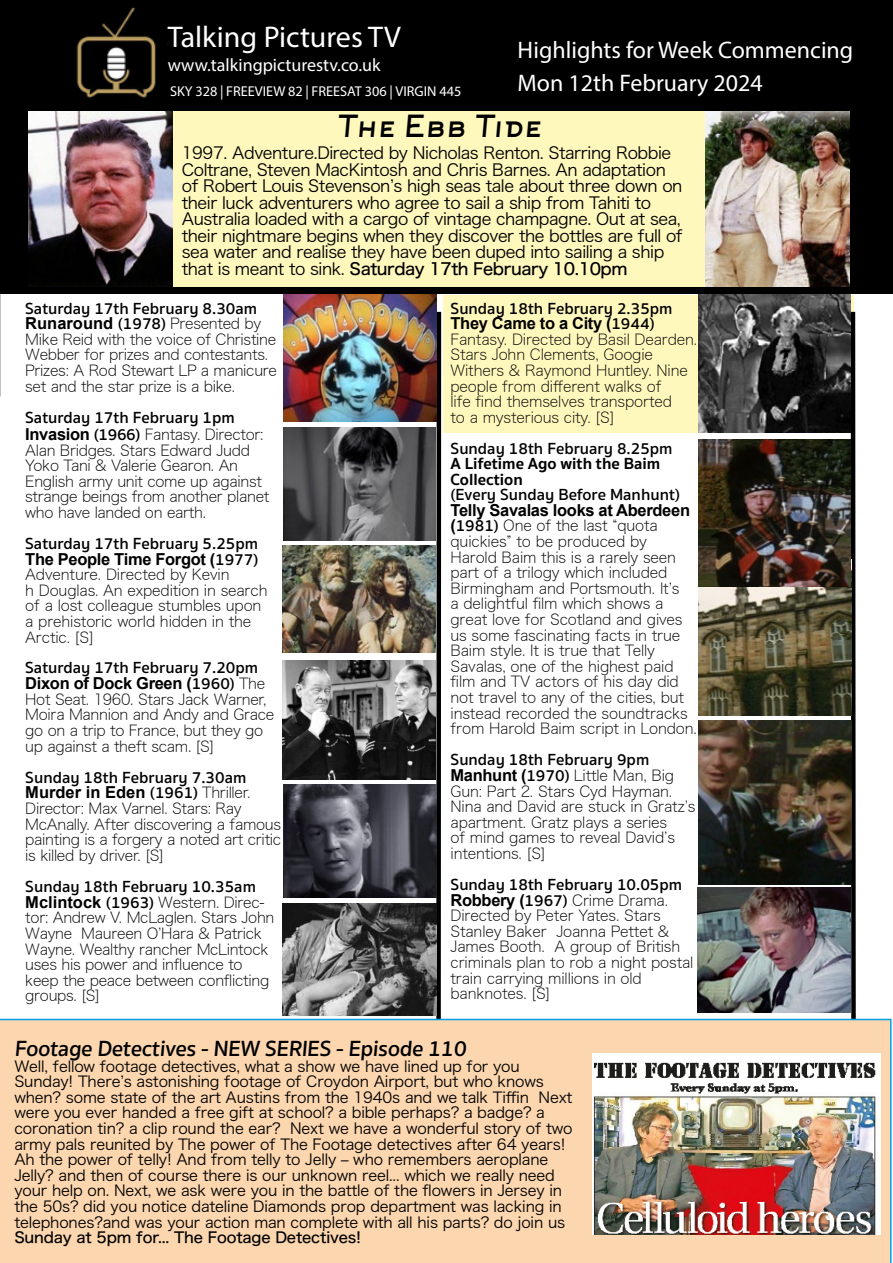
<style>
.page{position:relative;width:893px;height:1263px;background:#fff}
.page>*{position:absolute;margin:0;border:0;box-sizing:border-box;transform-origin:0 0}
.t1{font:30px "Myriad Pro";color:#fff}
.t2{font:30px "Arkhip";color:#000}
.t3{font:24px/33px "Myriad Pro";color:#fff}
.t4{font:600 22.5px "Sukhumvit Set";color:#000}
.t5{font:18px "Myriad Pro";color:#fff}
.t6{font:16.5px/16.5px "Hiragino Sans W3";letter-spacing:-.025em;color:#000}
.t7{font:600 16.5px "Sukhumvit Set";color:#000}
.t8{font:700 16.5px "Arial";letter-spacing:-.02em;color:#000}
.t9{font:16.5px "Hiragino Sans W5";letter-spacing:-.025em;color:#000}
.t10{font:700 16.5px/15.5px "Sukhumvit Set";color:#000}
.t11{font:700 16.5px "Arial";color:#000}
.t12{font:15px/15.6px "Hiragino Sans W1";letter-spacing:-.01em;color:#000}
.t13{font:15px/15.6px "Hiragino Sans W3";letter-spacing:-.01em;color:#000}
.t14{font:15px "Hiragino Sans W5";letter-spacing:-.01em;color:#000}
.t15{font:14.25px "Myriad Pro";color:#fff}
.s1{font-family:"Hiragino Sans W3"}
.s2{font-family:"Arial";font-weight:700;font-size:16.5px}
.s3{font-family:"Sukhumvit Set";font-weight:600;font-size:16.5px}
.s4{font-family:"Sukhumvit Set";font-weight:600}
.s5{font-family:"Hiragino Sans W1";font-weight:400;font-size:15px}
</style>
<div class="page">
<div style="left:443px;top:295px;width:411px;height:138px;background:#fff8bd"></div>
<div style="left:0;top:0;width:893px;height:293px;background:#000"></div>
<img style="left:76px;top:7px;width:92px;height:91px">
<svg style="left:434px;top:311px;width:9px;height:708px"></svg>
<div style="left:32px;top:111px;width:674px;height:175px;background:#fff8bd"></div>
<svg style="left:848px;top:311px;width:10px;height:708px"></svg>
<div style="left:0;top:1019px;width:891px;height:244px;background:#fcd6af"></div>
<img style="left:593px;top:1054px;width:287px;height:180px">
<img style="left:283px;top:295px;width:154px;height:127px">
<img style="left:283px;top:427px;width:153px;height:113px">
<img style="left:283px;top:660px;width:153px;height:119px">
<img style="left:283px;top:785px;width:153px;height:113px">
<img style="left:706px;top:111px;width:144px;height:175px">
<img style="left:699px;top:560px;width:153px;height:156px">
<img style="left:698px;top:294px;width:153px;height:139px">
<img style="left:29px;top:111px;width:143px;height:175px">
<img style="left:283px;top:545px;width:152px;height:108px">
<img style="left:283px;top:903px;width:153px;height:113px">
<img style="left:698px;top:721px;width:153px;height:163px">
<img style="left:697px;top:888px;width:153px;height:124px">
<img style="left:699px;top:439px;width:151px;height:148px">
<h1 class="t1" style="left:168px;top:18px;width:235px">Talking Pictures TV</h1>
<p class="t5" style="left:168px;top:53px;width:214px">www.talkingpicturestv.co.uk</p>
<p class="t15" style="left:170px;top:82px;width:293px">SKY 328 | FREEVIEW 82 | FREESAT 306 | VIRGIN 445</p>
<h2 class="t3" style="left:517px;top:33px;width:337px">Highlights for Week Commencing<br>Mon 12th February 2024</h2>
<h1 class="t2" style="left:336px;top:109px;width:210px">The Ebb Tide</h1>
<p class="t6" style="left:182px;top:143px;width:503px">1997. Adventure.Directed by Nicholas Renton. Starring Robbie Coltrane, Steven MacKintosh and Chris Barnes. An adaptation of Robert Louis Stevenson’s high seas tale about three down on their luck adventurers who agree to sail a ship from Tahiti to Australia loaded with a cargo of vintage champagne. Out at sea, their nightmare begins when they discover the bottles are full of sea water and realise they have been duped into sailing a ship</p>
<p class="t9" style="left:182px;top:254px;width:447px"><span class="s1">that is meant to sink.</span> Saturday 17th February 10.10pm</p>
<p class="t7" style="left:25px;top:296px;width:233px">Saturday 17th February 8.30am</p>
<p class="t12" style="left:25px;top:315px;width:253px"><span class="s2">Runaround</span> <span class="s3">(1978)</span> Presented by Mike Reid with the voice of Christine Webber for prizes and contestants.<br>Prizes: A Rod Stewart LP a manicure set and the star prize is a bike.</p>
<p class="t7" style="left:25px;top:405px;width:211px">Saturday 17th February 1pm</p>
<p class="t12" style="left:25px;top:425px;width:246px"><span class="s2">Invasion</span> <span class="s3">(1966)</span> Fantasy. Director:<br>Alan Bridges. Stars Edward Judd<br>Yoko Tani &amp; Valerie Gearon. An<br>English army unit come up against strange beings from another planet who have landed on earth.</p>
<p class="t7" style="left:25px;top:531px;width:234px">Saturday 17th February 5.25pm</p>
<p class="t8" style="left:25px;top:548px;width:235px">The People Time Forgot (<span class="s4">1977)</span></p>
<p class="t12" style="left:25px;top:565px;width:244px">Adventure. Directed by Kevin<br>h Douglas. An expedition in search of a lost colleague stumbles upon a prehistoric world hidden in the<br>Arctic. [S]</p>
<p class="t7" style="left:25px;top:656px;width:234px">Saturday 17th February 7.20pm</p>
<p class="t8" style="left:25px;top:672px;width:242px">Dixon of Dock Green (<span class="s4">1960)</span> <span class="s5">The</span></p>
<p class="t12" style="left:25px;top:690px;width:251px">Hot Seat. 1960. Stars Jack Warner,<br>Moira Mannion and Andy and Grace go on a trip to France, but they go up against a theft scam. [S]</p>
<p class="t7" style="left:25px;top:765px;width:223px">Sunday 18th February 7.30am</p>
<p class="t11" style="left:25px;top:782px;width:227px">Murder in Eden <span class="s4">(1961)</span> <span class="s5">Thriller.</span></p>
<p class="t12" style="left:25px;top:799px;width:257px">Director: Max Varnel. Stars: Ray McAnally. After discovering a famous painting is a forgery a noted art critic is killed by driver. [S]</p>
<p class="t7" style="left:25px;top:875px;width:232px">Sunday 18th February 10.35am</p>
<p class="t12" style="left:25px;top:893px;width:251px"><span class="s2">Mclintock</span> <span class="s3">(1963)</span> Western. Direc&shy;tor: Andrew V. McLaglen. Stars John<br>Wayne Maureen O’Hara &amp; Patrick<br>Wayne. Wealthy rancher McLintock uses his power and influence to keep the peace between conflicting groups. [S]</p>
<p class="t7" style="left:450px;top:296px;width:224px">Sunday 18th February 2.35pm</p>
<p class="t8" style="left:450px;top:312px;width:206px">They Came to a City (<span class="s4">1944)</span></p>
<p class="t12" style="left:450px;top:330px;width:248px">Fantasy. Directed by Basil Dearden.<br>Stars John Clements, Googie<br>Withers &amp; Raymond Huntley. Nine people from different walks of<br>life find themselves transported<br>to a mysterious city. [S]</p>
<p class="t7" style="left:450px;top:436px;width:224px">Sunday 18th February 8.25pm</p>
<p class="t10" style="left:450px;top:456px;width:211px">A Lifetime Ago with the Baim<br>Collection</p>
<p class="t7" style="left:450px;top:483px;width:231px">(Every Sunday Before Manhunt)</p>
<p class="t8" style="left:450px;top:499px;width:241px">Telly Savalas looks at Aberdeen</p>
<p class="t12" style="left:450px;top:517px;width:248px"><span class="s2">(</span><span class="s3">1981)</span> One of the last “quota quickies” to be produced by<br>Harold Baim this is a rarely seen part of a trilogy which included<br>Birmingham and Portsmouth. It’s<br>a delightful film which shows a great love for Scotland and gives us some fascinating facts in true<br>Baim style. It is true that Telly<br>Savalas, one of the highest paid film and TV actors of his day did not travel to any of the cities, but instead recorded the soundtracks from Harold Baim script in London.</p>
<p class="t7" style="left:450px;top:748px;width:200px">Sunday 18th February 9pm</p>
<p class="t12" style="left:450px;top:766px;width:247px"><span class="s2">Manhunt (</span><span class="s3">1970)</span> Little Man, Big<br>Gun: Part 2. Stars Cyd Hayman.<br>Nina and David are stuck in Gratz’s apartment. Gratz plays a series<br>of mind games to reveal David’s intentions. [S]</p>
<p class="t7" style="left:450px;top:872px;width:233px">Sunday 18th February 10.05pm</p>
<p class="t12" style="left:450px;top:891px;width:244px"><span class="s2">Robbery (</span><span class="s3">1967)</span> Crime Drama.<br>Directed by Peter Yates. Stars<br>Stanley Baker Joanna Pettet &amp;<br>James Booth. A group of British criminals plan to rob a night postal train carrying millions in old banknotes. [S]</p>
<h3 class="t4" style="left:14px;top:1032px;width:456px">Footage Detectives - NEW SERIES - Episode 110</h3>
<p class="t13" style="left:14px;top:1057px;width:560px">Well, fellow footage detectives, what a show we have lined up for you Sunday! There’s astonishing footage of Croydon Airport, but who knows when? some state of the art Austins from the 1940s and we talk Tiffin Next were you ever handed a free gift at school? a bible perhaps? a badge? a coronation tin? a clip round the ear? Next we have a wonderful story of two army pals reunited by The power of The Footage detectives after 64 years!<br>Ah the power of telly! And from telly to Jelly – who remembers aeroplane Jelly? and then of course there is our unknown reel... which we really need your help on. Next, we ask were you in the battle of the flowers in Jersey in the 50s? did you notice dateline Diamonds prop department was lacking in telephones?and was your action man complete with all his parts? do join us</p>
<p class="t14" style="left:14px;top:1224px;width:348px">Sunday at 5pm for... The Footage Detectives!</p>
</div>
